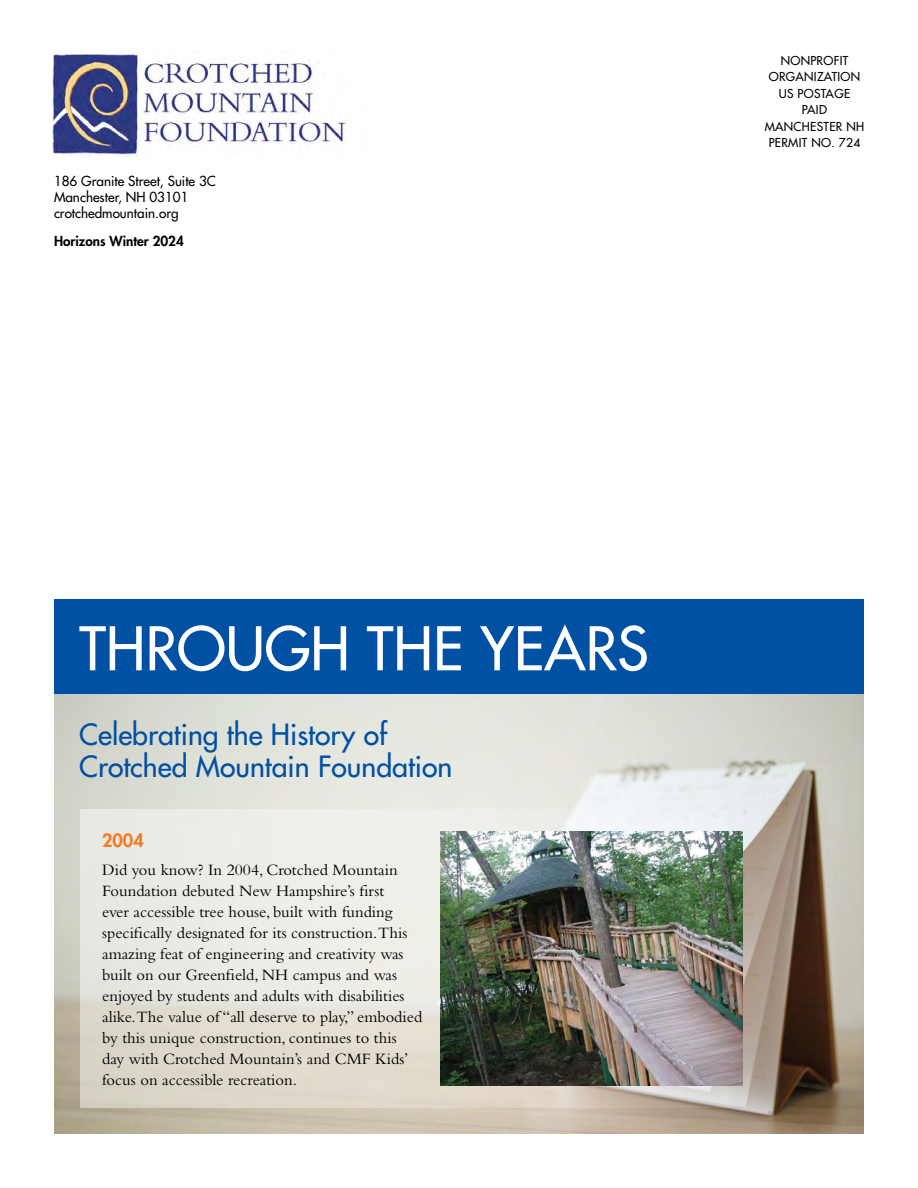
<style>
.page{position:relative;width:918px;height:1188px;background:#fff}
.page>*{position:absolute;margin:0;border:0;box-sizing:border-box;transform-origin:0 0}
.t1{font:58.5px "Futura";color:#fff}
.t2{font:28.5px/31.5px "Futura";color:#0050a3}
.t3{font:800 18px "Futura";color:#f47b20}
.t4{font:16.5px/21px "Bembo";color:#000}
.t5{font:13.5px/16.2px "Futura";color:#000}
.t6{font:800 13.5px "Futura";color:#000}
.t7{font:12px/16.5px "Futura";letter-spacing:.025em;color:#000;text-align:center}
</style>
<div class="page">
<img style="left:52px;top:51px;width:294px;height:106px">
<img style="left:54px;top:694px;width:810px;height:440px">
<div style="left:54px;top:600px;width:810px;height:94px;background:#0050a3"></div>
<svg style="left:80px;top:810px;width:648px;height:298px;background:#e5e4dc"></svg>
<img style="left:441px;top:832px;width:301px;height:253px">
<p class="t5" style="left:54px;top:173px;width:163px">186 Granite Street, Suite 3C<br>Manchester, NH 03101 crotchedmountain.org</p>
<p class="t6" style="left:54px;top:233px;width:131px">Horizons Winter 2024</p>
<p class="t7" style="left:765px;top:52px;width:101px">NONPROFIT<br>ORGANIZATION<br>US POSTAGE<br>PAID<br>MANCHESTER NH<br>PERMIT NO. 724</p>
<h1 class="t1" style="left:79px;top:612px;width:571px">THROUGH THE YEARS</h1>
<h2 class="t2" style="left:79px;top:719px;width:375px">Celebrating the History of<br>Crotched Mountain Foundation</h2>
<p class="t3" style="left:102px;top:829px;width:43px">2004</p>
<p class="t4" style="left:102px;top:859px;width:322px">Did you know? In 2004, Crotched Mountain Foundation debuted New Hampshire’s first<br>ever accessible tree house, built with funding specifically designated for its construction.This amazing feat of engineering and creativity was built on our Greenfield, NH campus and was enjoyed by students and adults with disabilities alike.The value of “all deserve to play,” embodied by this unique construction, continues to this day with Crotched Mountain’s and CMF Kids’ focus on accessible recreation.</p>
</div>
